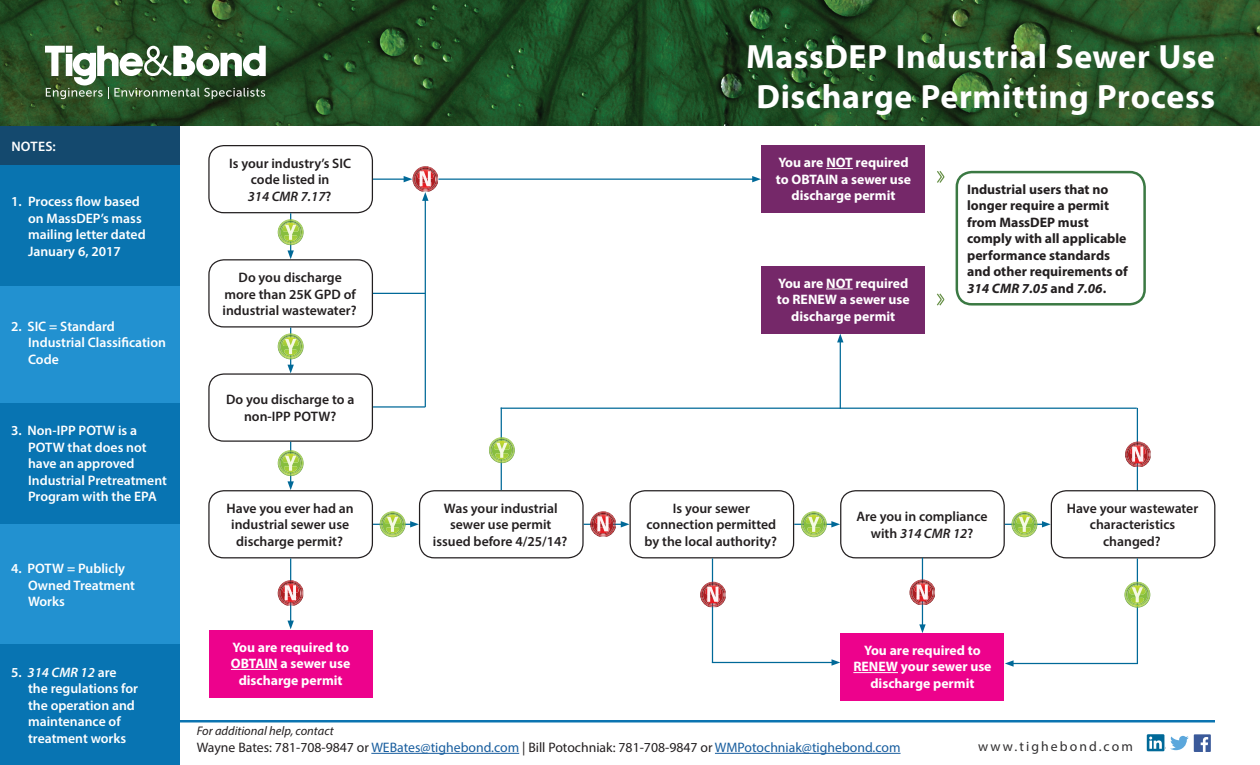
<style>
.page{position:relative;width:1260px;height:765px;background:#fff}
.page>*{position:absolute;margin:0;border:0;box-sizing:border-box;transform-origin:0 0}
.t1{font:700 33.75px/40.5px "Myriad Pro";letter-spacing:.02em;color:#fff;text-align:center}
.t2{font:600 13.75px/16.5px "Myriad Pro";color:#231f20;text-align:center}
.t3{font:600 13.75px/16.5px "Myriad Pro";color:#fff}
.t4{font:700 13.75px/16.5px "Myriad Pro";color:#fff;text-align:center}
.t5{font:700 13.75px/16.5px "Myriad Pro";color:#231f20}
.t6{font:13.75px "Myriad Pro";color:#231f20}
.t7{font:13.75px "Myriad Pro";letter-spacing:.15em;color:#312f30}
.t8{font:italic 12.5px "Myriad Pro";color:#231f20}
.s1{font-style:italic}
.s2{color:#175d9e}
</style>
<div class="page">
<hr style="left:1137px;top:408px;width:1px;height:83px;background:#006998">
<div style="left:1194px;top:734px;width:17px;height:18px;background:#3b5a9a"></div>
<svg style="left:1201px;top:737px;width:7px;height:15px"></svg>
<div style="left:1147px;top:734px;width:17px;height:17px;background:#006998"></div>
<svg style="left:1149px;top:736px;width:40px;height:14px"></svg>
<hr style="left:371px;top:753px;width:148px;height:1px;background:#175d9e">
<hr style="left:715px;top:753px;width:186px;height:1px;background:#175d9e">
<div style="left:0;top:126px;width:180px;height:39px;background:#14496e"></div>
<div style="left:208px;top:145px;width:165px;height:68px;border:1px solid #231f20;border-radius:15px"></div>
<div style="left:208px;top:259px;width:165px;height:69px;border:1px solid #231f20;border-radius:15px"></div>
<div style="left:208px;top:490px;width:165px;height:68px;border:1px solid #231f20;border-radius:15px"></div>
<div style="left:208px;top:373px;width:165px;height:69px;border:1px solid #231f20;border-radius:15px"></div>
<div style="left:209px;top:630px;width:163px;height:67px;background:#ed028c"></div>
<hr style="left:231px;top:669px;width:47px;height:1px;background:#fff">
<hr style="left:290px;top:213px;width:1px;height:39px;background:#006998">
<svg style="left:287px;top:250px;width:7px;height:9px"></svg>
<img style="left:285px;top:219px;width:19px;height:26px">
<svg style="left:278px;top:220px;width:25px;height:24px"></svg>
<hr style="left:290px;top:328px;width:1px;height:39px;background:#006998">
<svg style="left:287px;top:365px;width:7px;height:8px"></svg>
<img style="left:287px;top:333px;width:17px;height:17px">
<svg style="left:278px;top:334px;width:25px;height:25px"></svg>
<hr style="left:290px;top:442px;width:1px;height:41px;background:#006998">
<svg style="left:287px;top:481px;width:7px;height:9px"></svg>
<img style="left:286px;top:450px;width:18px;height:26px">
<svg style="left:278px;top:451px;width:25px;height:24px"></svg>
<hr style="left:290px;top:558px;width:1px;height:65px;background:#006998">
<svg style="left:287px;top:621px;width:7px;height:8px"></svg>
<hr style="left:373px;top:524px;width:39px;height:1px;background:#006998">
<img style="left:387px;top:511px;width:11px;height:26px">
<svg style="left:380px;top:512px;width:39px;height:24px"></svg>
<div style="left:419px;top:490px;width:165px;height:68px;border:1px solid #231f20;border-radius:15px"></div>
<hr style="left:501px;top:408px;width:1px;height:82px;background:#006998">
<img style="left:489px;top:437px;width:26px;height:26px">
<svg style="left:490px;top:438px;width:24px;height:24px"></svg>
<div style="left:630px;top:490px;width:164px;height:68px;border:1px solid #231f20;border-radius:15px"></div>
<hr style="left:584px;top:524px;width:39px;height:1px;background:#006998">
<svg style="left:621px;top:521px;width:9px;height:6px"></svg>
<hr style="left:794px;top:524px;width:39px;height:1px;background:#006998">
<img style="left:801px;top:511px;width:18px;height:26px">
<svg style="left:802px;top:512px;width:38px;height:24px"></svg>
<div style="left:840px;top:490px;width:165px;height:68px;border:1px solid #231f20;border-radius:15px"></div>
<hr style="left:1005px;top:524px;width:39px;height:1px;background:#006998">
<img style="left:1011px;top:511px;width:19px;height:26px">
<svg style="left:1012px;top:512px;width:39px;height:24px"></svg>
<div style="left:1051px;top:490px;width:164px;height:68px;border:1px solid #231f20;border-radius:15px"></div>
<hr style="left:373px;top:406px;width:52px;height:2px;background:#006998">
<hr style="left:425px;top:199px;width:1px;height:208px;background:#006998">
<img style="left:421px;top:166px;width:17px;height:19px">
<hr style="left:438px;top:179px;width:316px;height:1px;background:#006998">
<svg style="left:752px;top:176px;width:9px;height:6px"></svg>
<img style="left:590px;top:511px;width:26px;height:26px">
<svg style="left:591px;top:512px;width:24px;height:24px"></svg>
<hr style="left:712px;top:558px;width:1px;height:104px;background:#006998">
<hr style="left:1137px;top:558px;width:1px;height:106px;background:#006998">
<hr style="left:1012px;top:663px;width:126px;height:1px;background:#006998">
<svg style="left:1005px;top:660px;width:9px;height:7px"></svg>
<hr style="left:712px;top:662px;width:121px;height:1px;background:#006998">
<svg style="left:832px;top:659px;width:8px;height:7px"></svg>
<img style="left:700px;top:589px;width:26px;height:18px">
<svg style="left:701px;top:582px;width:24px;height:24px"></svg>
<img style="left:1124px;top:591px;width:17px;height:17px">
<svg style="left:1125px;top:582px;width:25px;height:25px"></svg>
<img style="left:1125px;top:450px;width:26px;height:17px">
<svg style="left:1126px;top:442px;width:24px;height:24px"></svg>
<img style="left:285px;top:580px;width:18px;height:26px">
<svg style="left:278px;top:581px;width:24px;height:24px"></svg>
<hr style="left:922px;top:558px;width:1px;height:68px;background:#006998">
<svg style="left:919px;top:624px;width:7px;height:9px"></svg>
<img style="left:916px;top:587px;width:19px;height:18px">
<svg style="left:910px;top:580px;width:24px;height:24px"></svg>
<div style="left:762px;top:146px;width:163px;height:67px;background:#752869"></div>
<svg style="left:826px;top:168px;width:27px;height:1px"></svg>
<hr style="left:373px;top:179px;width:33px;height:1px;background:#006998">
<svg style="left:404px;top:167px;width:33px;height:34px"></svg>
<hr style="left:373px;top:293px;width:52px;height:1px;background:#006998">
<div style="left:762px;top:266px;width:163px;height:67px;background:#752869"></div>
<svg style="left:826px;top:289px;width:27px;height:1px"></svg>
<hr style="left:501px;top:408px;width:636px;height:1px;background:#006998">
<hr style="left:840px;top:341px;width:1px;height:68px;background:#006998">
<svg style="left:837px;top:334px;width:6px;height:8px"></svg>
<div style="left:956px;top:171px;width:190px;height:135px;border:2px solid #3b7943;border-radius:15px"></div>
<hr style="left:45px;top:720px;width:1170px;height:2px;background:#0b74b1">
<svg style="left:937px;top:171px;width:8px;height:12px"></svg>
<svg style="left:937px;top:293px;width:8px;height:13px"></svg>
<img style="left:0;top:0;width:1260px;height:126px">
<svg style="left:45px;top:46px;width:221px;height:53px"></svg>
<div style="left:0;top:282px;width:180px;height:121px;background:#2291d0"></div>
<div style="left:0;top:165px;width:180px;height:121px;background:#0974b0"></div>
<div style="left:0;top:403px;width:180px;height:121px;background:#0874b2"></div>
<div style="left:0;top:524px;width:180px;height:121px;background:#2291d0"></div>
<div style="left:0;top:644px;width:180px;height:121px;background:#0874b2"></div>
<div style="left:841px;top:633px;width:163px;height:67px;background:#ed028c"></div>
<hr style="left:853px;top:672px;width:45px;height:1px;background:#fff">
<p class="t3" style="left:11px;top:137px;width:46px">NOTES:</p>
<p class="t3" style="left:28px;top:193px;width:119px;text-indent:-17px">1. Process flow based on MassDEP’s mass mailing letter dated<br>January 6, 2017</p>
<p class="t3" style="left:28px;top:318px;width:140px;text-indent:-17px">2. SIC = Standard<br>Industrial Classification<br>Code</p>
<p class="t3" style="left:28px;top:422px;width:140px;text-indent:-17px">3. Non-IPP POTW is a<br>POTW that does not have an approved<br>Industrial Pretreatment<br>Program with the EPA</p>
<p class="t3" style="left:28px;top:560px;width:108px;text-indent:-17px">4. POTW = Publicly<br>Owned Treatment<br>Works</p>
<p class="t3" style="left:28px;top:663px;width:112px;text-indent:-17px">5. <span class="s1">314 CMR 12</span> are the regulations for the operation and maintenance of treatment works</p>
<p class="t2" style="left:229px;top:155px;width:123px">Is your industry’s SIC code listed in<br><span class="s1">314 CMR 7.17</span>?</p>
<p class="t2" style="left:223px;top:269px;width:136px">Do you discharge more than 25K GPD of industrial wastewater?</p>
<p class="t2" style="left:226px;top:391px;width:130px">Do you discharge to a non-IPP POTW?</p>
<p class="t2" style="left:227px;top:500px;width:129px">Have you ever had an industrial sewer use discharge permit?</p>
<p class="t4" style="left:231px;top:638px;width:121px">You are required to<br>OBTAIN a sewer use discharge permit</p>
<h1 class="t1" style="left:746px;top:35px;width:470px">MassDEP Industrial Sewer Use<br>Discharge Permitting Process</h1>
<p class="t4" style="left:776px;top:154px;width:137px">You are NOT required to OBTAIN a sewer use discharge permit</p>
<p class="t4" style="left:777px;top:274px;width:135px">You are NOT required to RENEW a sewer use discharge permit</p>
<p class="t5" style="left:967px;top:181px;width:162px">Industrial users that no longer require a permit from MassDEP must comply with all applicable performance standards and other requirements of<br><span class="s1">314 CMR 7.05</span> and <span class="s1">7.06</span>.</p>
<p class="t2" style="left:433px;top:500px;width:136px">Was your industrial sewer use permit issued before 4/25/14?</p>
<p class="t2" style="left:645px;top:500px;width:134px">Is your sewer connection permitted by the local authority?</p>
<p class="t2" style="left:856px;top:508px;width:133px">Are you in compliance with <span class="s1">314 CMR 12</span>?</p>
<p class="t2" style="left:1067px;top:500px;width:133px">Have your wastewater characteristics changed?</p>
<p class="t4" style="left:853px;top:641px;width:140px">You are required to<br>RENEW your sewer use discharge permit</p>
<p class="t8" style="left:197px;top:724px;width:138px">For additional help, contact</p>
<p class="t6" style="left:197px;top:739px;width:705px">Wayne Bates: 781-708-9847 or <span class="s2">WEBates@tighebond.com</span> | Bill Potochniak: 781-708-9847 or <span class="s2">WMPotochniak@tighebond.com</span></p>
<p class="t7" style="left:978px;top:738px;width:156px">www.tighebond.com</p>
</div>
